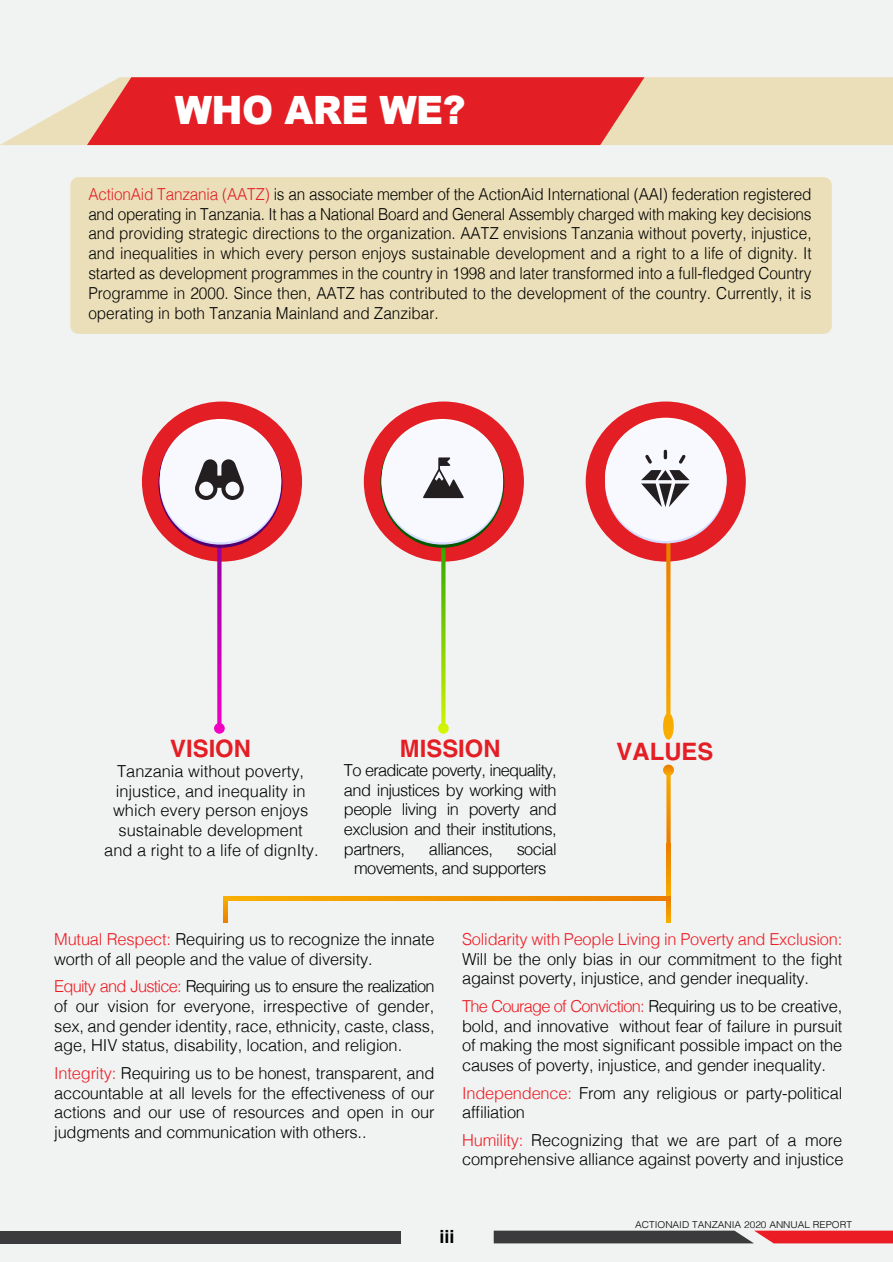
<style>
.page{position:relative;width:893px;height:1262px;background:#fff}
.page>*{position:absolute;margin:0;border:0;box-sizing:border-box;transform-origin:0 0}
.t1{font:900 39px "Arial";letter-spacing:-.015em;color:#fff;scale:.96 1}
.t2{font:700 24px "Helvetica LT Std";color:#e31e24}
.t3{font:700 18px "Helvetica LT Std";color:#000}
.t4{font:300 16.5px/19.8px "Helvetica";letter-spacing:-.01em;color:#000}
.t5{font:300 16.5px/19.8px "Helvetica";letter-spacing:-.01em;color:#000;text-align:justify;scale:.93 1}
.t6{font:300 16.5px "Helvetica";letter-spacing:-.01em;color:#ec1c24}
.t7{font:300 16.5px/19.5px "Helvetica";letter-spacing:-.035em;color:#000}
.t8{font:300 9.45px "Helvetica";color:#000;scale:1.06 1}
.s1{color:#e31e24}
.s2{color:#ec1c24}
</style>
<div class="page">
<div style="left:0;top:0;width:892px;height:1262px;background:#f1f2f2"></div>
<svg style="left:0;top:77px;width:892px;height:68px;fill:#ebdfb9"></svg>
<svg style="left:87px;top:77px;width:557px;height:68px;background:#e32d30"></svg>
<div style="left:70px;top:177px;width:761px;height:157px;background:#ebdfb9;border-radius:8px"></div>
<div style="left:142px;top:401px;width:160px;height:160px;background:#e31e24;border-radius:50%"></div>
<svg style="left:214px;top:548px;width:11px;height:185px"></svg>
<svg style="left:158px;top:419px;width:124px;height:129px"></svg>
<div style="left:160px;top:421px;width:121px;height:121px;background:#f8f8ff;border-radius:50%"></div>
<svg style="left:195px;top:459px;width:49px;height:41px"></svg>
<div style="left:585px;top:401px;width:160px;height:160px;background:#e31e24;border-radius:50%"></div>
<div style="left:364px;top:401px;width:160px;height:160px;background:#e31e24;border-radius:50%"></div>
<svg style="left:438px;top:548px;width:11px;height:185px"></svg>
<svg style="left:380px;top:419px;width:124px;height:129px"></svg>
<div style="left:381px;top:421px;width:122px;height:121px;background:#f8f8ff;border-radius:50%"></div>
<svg style="left:423px;top:457px;width:41px;height:41px"></svg>
<svg style="left:663px;top:764px;width:11px;height:11px"></svg>
<svg style="left:666px;top:843px;width:4px;height:53px"></svg>
<svg style="left:666px;top:901px;width:4px;height:22px"></svg>
<svg style="left:223px;top:901px;width:4px;height:22px"></svg>
<svg style="left:223px;top:896px;width:447px;height:5px;background:#f19600"></svg>
<svg style="left:493px;top:1230px;width:399px;height:13px;background:#824246"></svg>
<div style="left:0;top:1230px;width:400px;height:13px;background:#3b3a3c"></div>
<svg style="left:663px;top:543px;width:10px;height:196px"></svg>
<div style="left:605px;top:419px;width:121px;height:122px;background:#f8f8ff;border-radius:50%"></div>
<svg style="left:641px;top:470px;width:48px;height:37px"></svg>
<svg style="left:663px;top:450px;width:4px;height:9px"></svg>
<svg style="left:645px;top:454px;width:7px;height:10px"></svg>
<svg style="left:679px;top:454px;width:6px;height:10px"></svg>
<h1 class="t1" style="left:175px;top:82px;width:304px">WHO ARE WE?</h1>
<p class="t5" style="left:88px;top:183px;width:779px"><span class="s1">ActionAid Tanzania (AATZ)</span> is an associate member of the ActionAid International (AAI) federation registered and operating in Tanzania. It has a National Board and General Assembly charged with making key decisions and providing strategic directions to the organization. AATZ envisions Tanzania without poverty, injustice, and inequalities in which every person enjoys sustainable development and a right to a life of dignity. It started as development programmes in the country in 1998 and later transformed into a full-fledged Country Programme in 2000. Since then, AATZ has contributed to the development of the country. Currently, it is operating in both Tanzania Mainland and Zanzibar.</p>
<h2 class="t2" style="left:170px;top:734px;width:82px">VISION</h2>
<p class="t4" style="left:104px;top:760px;width:216px;text-align:center">Tanzania without poverty, injustice, and inequality in which every person enjoys sustainable development and a right to a life of dignIty.</p>
<h2 class="t2" style="left:400px;top:734px;width:102px">MISSION</h2>
<p class="t4" style="left:344px;top:759px;width:214px;text-align:justify">To eradicate poverty, inequality, and injustices by working with people living in poverty and exclusion and their institutions, partners,</p>
<p class="t7" style="left:354px;top:837px;width:204px;text-indent:162px">social movements, and supporters</p>
<p class="t7" style="left:429px;top:837px;width:66px">alliances,</p>
<h2 class="t2" style="left:616px;top:737px;width:98px">VALUES</h2>
<p class="t4" style="left:54px;top:928px;width:382px"><span class="s2">Mutual Respect:</span> Requiring us to recognize the innate worth of all people and the value of diversity.</p>
<p class="t4" style="left:54px;top:975px;width:382px;text-align:justify"><span class="s2">Equity and Justice:</span> Requiring us to ensure the realization of our vision for everyone, irrespective of gender, sex, and gender identity, race, ethnicity, caste, class, age, HIV status, disability, location, and religion.</p>
<p class="t4" style="left:54px;top:1061px;width:382px;text-align:justify"><span class="s2">Integrity:</span> Requiring us to be honest, transparent, and accountable at all levels for the effectiveness of our actions and our use of resources and open in our judgments and communication with others..</p>
<p class="t6" style="left:462px;top:925px;width:382px">Solidarity with People Living in Poverty and Exclusion:</p>
<p class="t4" style="left:462px;top:947px;width:382px">Will be the only bias in our commitment to the fight against poverty, injustice, and gender inequality.</p>
<p class="t4" style="left:462px;top:994px;width:382px;text-align:justify"><span class="s2">The Courage of Conviction:</span> Requiring us to be creative, bold, and innovative without fear of failure in pursuit of making the most significant possible impact on the causes of poverty, injustice, and gender inequality.</p>
<p class="t4" style="left:462px;top:1081px;width:382px"><span class="s2">Independence:</span> From any religious or party-political affiliation</p>
<p class="t4" style="left:462px;top:1128px;width:383px"><span class="s2">Humility:</span> Recognizing that we are part of a more comprehensive alliance against poverty and injustice</p>
<p class="t3" style="left:439px;top:1226px;width:17px">iii</p>
<p class="t8" style="left:635px;top:1216px;width:206px">ACTIONAID TANZANIA 2020 ANNUAL REPORT</p>
</div>
